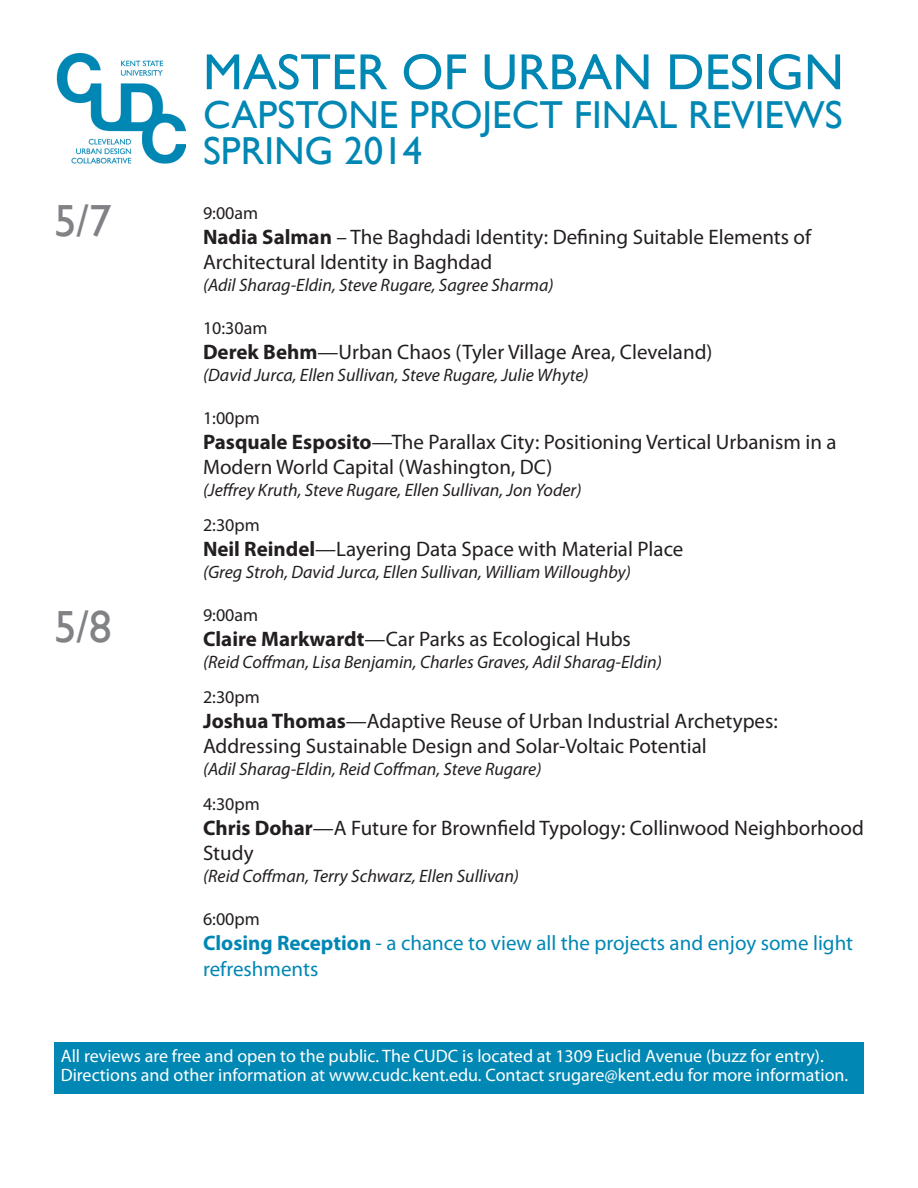
<style>
.page{position:relative;width:918px;height:1188px;background:#fff}
.page>*{position:absolute;margin:0;border:0;box-sizing:border-box;transform-origin:0 0}
.t1{font:51px "Gill Sans";color:#0087b4}
.t2{font:45px "Gill Sans";color:#808285}
.t3{font:39px/36px "Gill Sans";color:#0087b4}
.t4{font:21px/25.2px "Myriad Pro";color:#231f20}
.t5{font:21px/25.2px "Myriad Pro";color:#0087b4}
.t6{font:italic 18px "Myriad Pro";color:#231f20}
.t7{font:18px/19.5px "Myriad Pro";color:#fff}
.t8{font:18px "Myriad Pro";color:#231f20}
.s1{font-weight:700}
</style>
<div class="page">
<img style="left:56px;top:54px;width:130px;height:110px">
<div style="left:54px;top:1042px;width:810px;height:52px;background:#0087b4"></div>
<p class="t2" style="left:54px;top:195px;width:59px">5/7</p>
<p class="t2" style="left:54px;top:601px;width:59px">5/8</p>
<p class="t1" style="left:203px;top:42px;width:642px">MASTER OF URBAN DESIGN</p>
<p class="t3" style="left:203px;top:98px;width:641px">CAPSTONE PROJECT FINAL REVIEWS<br>SPRING 2014</p>
<p class="t8" style="left:203px;top:202px;width:57px">9:00am</p>
<p class="t4" style="left:203px;top:224px;width:610px"><span class="s1">Nadia Salman</span> – The Baghdadi Identity: Defining Suitable Elements of<br>Architectural Identity in Baghdad</p>
<p class="t6" style="left:203px;top:274px;width:352px">(Adil Sharag-Eldin, Steve Rugare, Sagree Sharma)</p>
<p class="t8" style="left:203px;top:317px;width:66px">10:30am</p>
<p class="t4" style="left:203px;top:339px;width:511px"><span class="s1">Derek Behm</span>—Urban Chaos (Tyler Village Area, Cleveland)</p>
<p class="t6" style="left:203px;top:364px;width:387px">(David Jurca, Ellen Sullivan, Steve Rugare, Julie Whyte)</p>
<p class="t8" style="left:203px;top:407px;width:58px">1:00pm</p>
<p class="t4" style="left:203px;top:429px;width:635px"><span class="s1">Pasquale Esposito</span>—The Parallax City: Positioning Vertical Urbanism in a<br>Modern World Capital (Washington, DC)</p>
<p class="t6" style="left:203px;top:479px;width:380px">(Jeffrey Kruth, Steve Rugare, Ellen Sullivan, Jon Yoder)</p>
<p class="t8" style="left:203px;top:514px;width:58px">2:30pm</p>
<p class="t4" style="left:203px;top:536px;width:482px"><span class="s1">Neil Reindel</span>—Layering Data Space with Material Place</p>
<p class="t6" style="left:203px;top:561px;width:429px">(Greg Stroh, David Jurca, Ellen Sullivan, William Willoughby)</p>
<p class="t8" style="left:203px;top:604px;width:57px">9:00am</p>
<p class="t4" style="left:203px;top:626px;width:429px"><span class="s1">Claire Markwardt</span>—Car Parks as Ecological Hubs</p>
<p class="t6" style="left:203px;top:651px;width:460px">(Reid Coffman, Lisa Benjamin, Charles Graves, Adil Sharag-Eldin)</p>
<p class="t8" style="left:203px;top:686px;width:58px">2:30pm</p>
<p class="t4" style="left:203px;top:708px;width:576px"><span class="s1">Joshua Thomas</span>—Adaptive Reuse of Urban Industrial Archetypes:<br>Addressing Sustainable Design and Solar-Voltaic Potential</p>
<p class="t6" style="left:203px;top:758px;width:340px">(Adil Sharag-Eldin, Reid Coffman, Steve Rugare)</p>
<p class="t8" style="left:203px;top:793px;width:58px">4:30pm</p>
<p class="t4" style="left:203px;top:815px;width:662px"><span class="s1">Chris Dohar</span>—A Future for Brownfield Typology: Collinwood Neighborhood<br>Study</p>
<p class="t6" style="left:203px;top:865px;width:318px">(Reid Coffman, Terry Schwarz, Ellen Sullivan)</p>
<p class="t8" style="left:203px;top:908px;width:58px">6:00pm</p>
<p class="t5" style="left:203px;top:930px;width:652px"><span class="s1">Closing Reception</span> - a chance to view all the projects and enjoy some light refreshments</p>
<p class="t7" style="left:61px;top:1046px;width:789px">All reviews are free and open to the public. The CUDC is located at 1309 Euclid Avenue (buzz for entry).<br>Directions and other information at www.cudc.kent.edu. Contact srugare@kent.edu for more information.</p>
</div>
